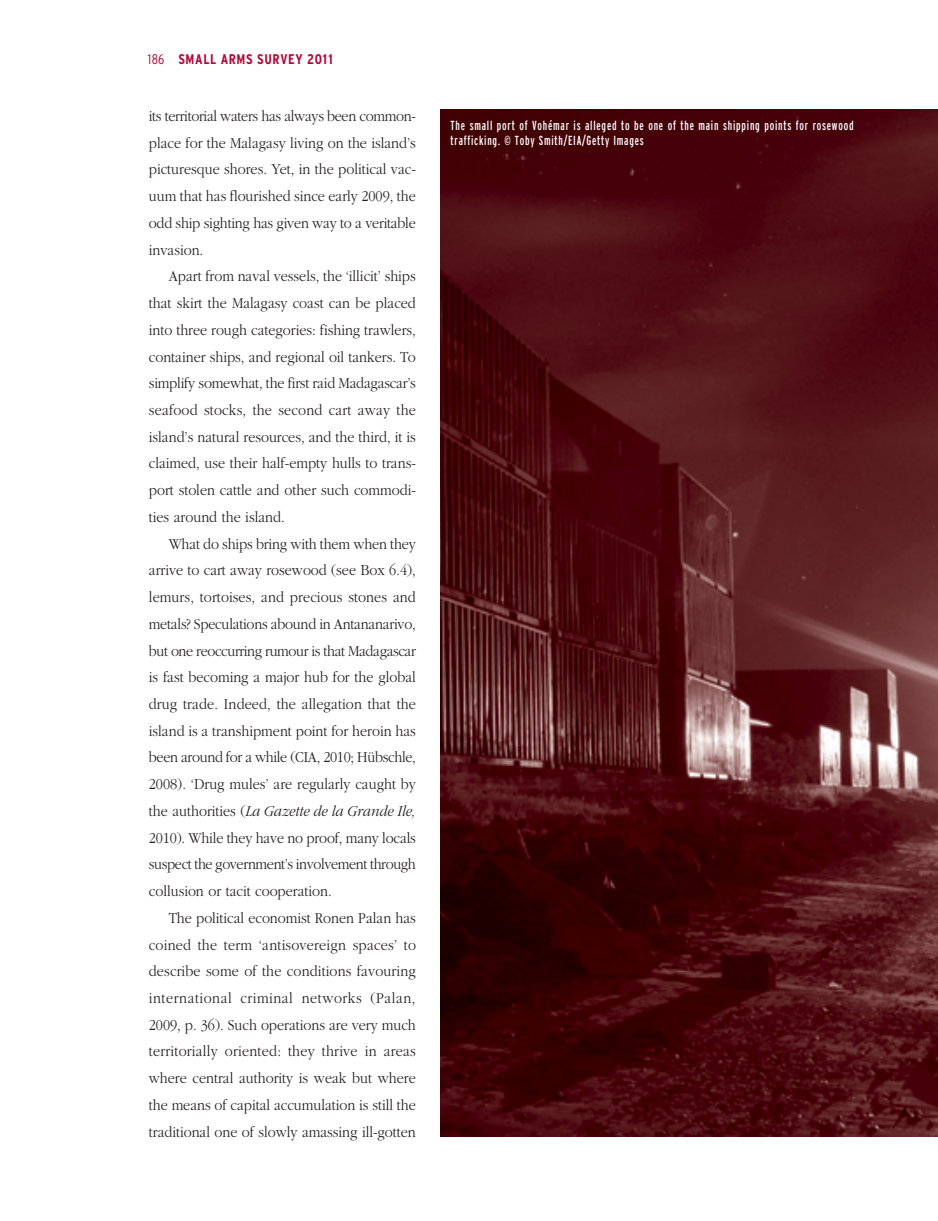
<style>
.page{position:relative;width:938px;height:1221px;background:#fff}
.page>*{position:absolute;margin:0;border:0;box-sizing:border-box;transform-origin:0 0}
.t1{font:300 15.75px/26.8px "Garamond";color:#231f20;text-align:justify;scale:.9 1}
.t2{font:700 condensed 14px "Interstate";letter-spacing:.045em;color:#b30738}
.t3{font:extra-condensed 13.12px/15.8px "Interstate";letter-spacing:.06em;color:#fff}
.s1{font-weight:300}
.s2{font-style:italic}
</style>
<div class="page">
<img style="left:440px;top:109px;width:497px;height:1027px">
<p class="t2" style="left:148px;top:53px;width:186px"><span class="s1">186</span> SMALL ARMS SURVEY 2011</p>
<p class="t1" style="left:149px;top:104px;width:298px">its territorial waters has always been common&shy;place for the Malagasy living on the island’s picturesque shores. Yet, in the political vac&shy;uum that has flourished since early 2009, the odd ship sighting has given way to a veritable invasion.</p>
<p class="t1" style="left:149px;top:264px;width:298px;text-indent:20px">Apart from naval vessels, the ‘illicit’ ships that skirt the Malagasy coast can be placed into three rough categories: fishing trawlers, container ships, and regional oil tankers. To simplify somewhat, the first raid Madagascar’s seafood stocks, the second cart away the island’s natural resources, and the third, it is claimed, use their half-empty hulls to trans&shy;port stolen cattle and other such commodi&shy;ties around the island.</p>
<p class="t1" style="left:149px;top:531px;width:298px;text-indent:20px">What do ships bring with them when they arrive to cart away rosewood (see Box 6.4), lemurs, tortoises, and precious stones and metals? Speculations abound in Antananarivo, but one reoccurring rumour is that Madagascar is fast becoming a major hub for the global drug trade. Indeed, the allegation that the island is a transhipment point for heroin has been around for a while (CIA, 2010; Hübschle, 2008). ‘Drug mules’ are regularly caught by the authorities (<span class="s2">La Gazette de la Grande Ile, </span>2010). While they have no proof, many locals suspect the government’s involvement through collusion or tacit cooperation.</p>
<p class="t1" style="left:149px;top:905px;width:298px;text-indent:20px">The political economist Ronen Palan has coined the term ‘antisovereign spaces’ to describe some of the conditions favouring international criminal networks (Palan, 2009, p. 36). Such operations are very much territorially oriented: they thrive in areas where central authority is weak but where the means of capital accumulation is still the traditional one of slowly amassing ill-gotten</p>
<p class="t3" style="left:450px;top:118px;width:404px">The small port of Vohémar is alleged to be one of the main shipping points for rosewood trafficking. © Toby Smith/EIA/Getty Images</p>
</div>
